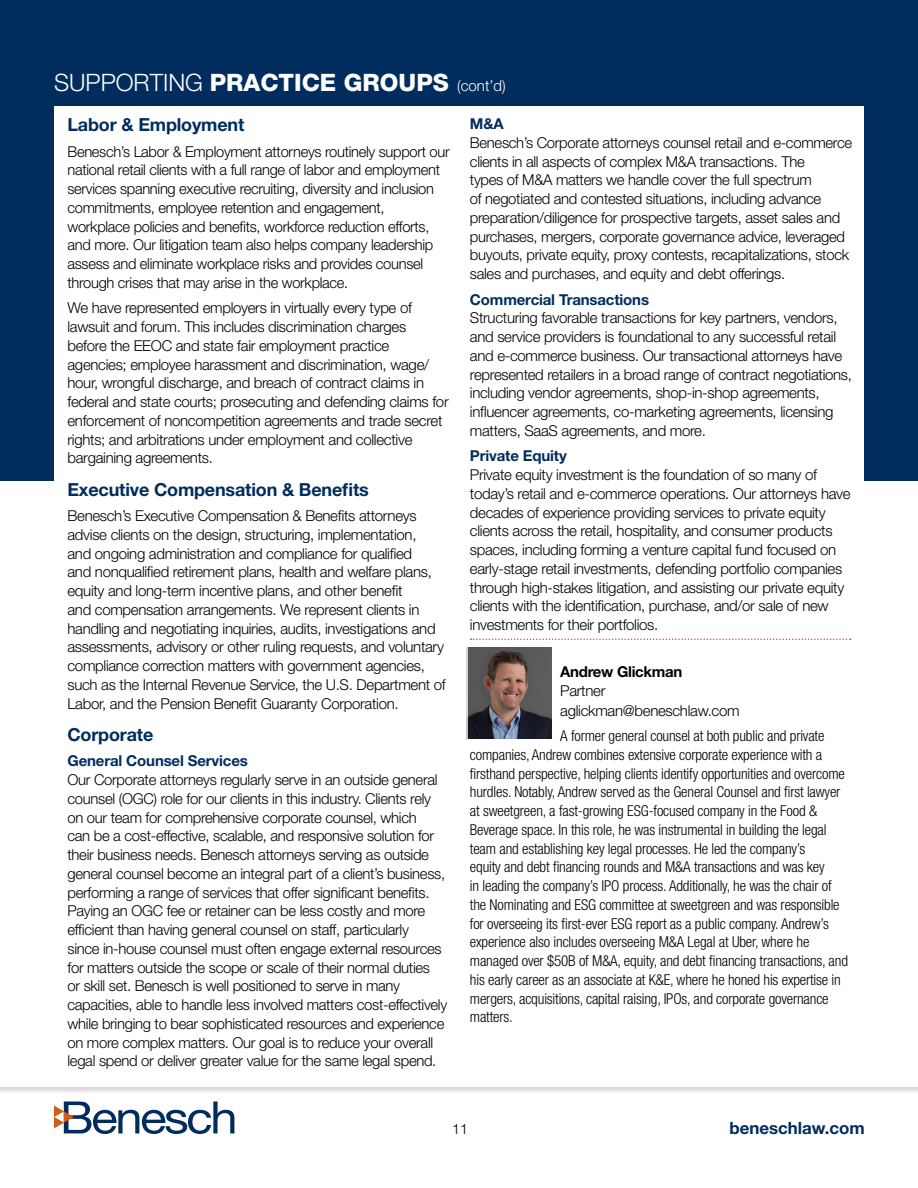
<style>
.page{position:relative;width:918px;height:1188px;background:#fff}
.page>*{position:absolute;margin:0;border:0;box-sizing:border-box;transform-origin:0 0}
.t1{font:800 24px "Helvetica Neue LT Std";color:#fff}
.t2{font:700 18px "Helvetica Neue LT Std";letter-spacing:-.01em;color:#002d5d}
.t3{font:700 16.95px "Helvetica Neue LT Std";color:#002d5d}
.t4{font:300 15px/18.8px "Helvetica Neue LT Std";letter-spacing:-.02em;color:#000}
.t5{font:300 condensed 15px/18.8px "Helvetica Neue LT Std";letter-spacing:-.01em;color:#000}
.t6{font:700 15px "Helvetica Neue LT Std";letter-spacing:-.01em;color:#002d5d}
.t7{font:700 15px "Helvetica Neue LT Std";letter-spacing:-.02em;color:#000}
.t8{font:300 14.25px "Helvetica Neue LT Std";color:#000}
.s1{font-weight:300}
.s2{font-weight:300;font-size:15px}
</style>
<div class="page">
<svg style="left:54px;top:1102px;width:180px;height:32px"></svg>
<div style="left:0;top:0;width:918px;height:481px;background:#002d5d"></div>
<div style="left:54px;top:107px;width:810px;height:939px;background:#fff"></div>
<img style="left:469px;top:648px;width:82px;height:90px">
<div style="left:466px;top:645px;width:88px;height:96px;border:2px solid #fff"></div>
<svg style="left:471px;top:639px;width:380px;height:1px"></svg>
<h1 class="t1" style="left:54px;top:69px;width:453px"><span class="s1">SUPPORTING</span> PRACTICE GROUPS <span class="s2">(cont’d)</span></h1>
<p class="t2" style="left:68px;top:114px;width:178px">Labor &amp; Employment</p>
<p class="t4" style="left:68px;top:142px;width:384px">Benesch’s Labor &amp; Employment attorneys routinely support our national retail clients with a full range of labor and employment services spanning executive recruiting, diversity and inclusion commitments, employee retention and engagement, workplace policies and benefits, workforce reduction efforts, and more. Our litigation team also helps company leadership assess and eliminate workplace risks and provides counsel through crises that may arise in the workplace.</p>
<p class="t4" style="left:68px;top:298px;width:383px">We have represented employers in virtually every type of lawsuit and forum. This includes discrimination charges before the EEOC and state fair employment practice agencies; employee harassment and discrimination, wage/ hour, wrongful discharge, and breach of contract claims in federal and state courts; prosecuting and defending claims for enforcement of noncompetition agreements and trade secret rights; and arbitrations under employment and collective bargaining agreements.</p>
<p class="t2" style="left:68px;top:478px;width:303px">Executive Compensation &amp; Benefits</p>
<p class="t4" style="left:68px;top:506px;width:380px">Benesch’s Executive Compensation &amp; Benefits attorneys advise clients on the design, structuring, implementation,<br>and ongoing administration and compliance for qualified<br>and nonqualified retirement plans, health and welfare plans, equity and long-term incentive plans, and other benefit<br>and compensation arrangements. We represent clients in handling and negotiating inquiries, audits, investigations and assessments, advisory or other ruling requests, and voluntary compliance correction matters with government agencies, such as the Internal Revenue Service, the U.S. Department of Labor, and the Pension Benefit Guaranty Corporation.</p>
<p class="t2" style="left:68px;top:723px;width:87px">Corporate</p>
<p class="t6" style="left:68px;top:752px;width:182px">General Counsel Services</p>
<p class="t4" style="left:68px;top:770px;width:381px">Our Corporate attorneys regularly serve in an outside general counsel (OGC) role for our clients in this industry. Clients rely on our team for comprehensive corporate counsel, which<br>can be a cost-effective, scalable, and responsive solution for their business needs. Benesch attorneys serving as outside general counsel become an integral part of a client’s business, performing a range of services that offer significant benefits.<br>Paying an OGC fee or retainer can be less costly and more efficient than having general counsel on staff, particularly<br>since in-house counsel must often engage external resources for matters outside the scope or scale of their normal duties<br>or skill set. Benesch is well positioned to serve in many capacities, able to handle less involved matters cost-effectively while bringing to bear sophisticated resources and experience on more complex matters. Our goal is to reduce your overall legal spend or deliver greater value for the same legal spend.</p>
<p class="t6" style="left:470px;top:114px;width:35px">M&amp;A</p>
<p class="t4" style="left:470px;top:133px;width:384px">Benesch’s Corporate attorneys counsel retail and e-commerce clients in all aspects of complex M&amp;A transactions. The<br>types of M&amp;A matters we handle cover the full spectrum<br>of negotiated and contested situations, including advance preparation/diligence for prospective targets, asset sales and purchases, mergers, corporate governance advice, leveraged buyouts, private equity, proxy contests, recapitalizations, stock sales and purchases, and equity and debt offerings.</p>
<p class="t6" style="left:470px;top:290px;width:181px">Commercial Transactions</p>
<p class="t4" style="left:470px;top:308px;width:384px">Structuring favorable transactions for key partners, vendors, and service providers is foundational to any successful retail and e-commerce business. Our transactional attorneys have represented retailers in a broad range of contract negotiations, including vendor agreements, shop-in-shop agreements, influencer agreements, co-marketing agreements, licensing matters, SaaS agreements, and more.</p>
<p class="t6" style="left:470px;top:447px;width:98px">Private Equity</p>
<p class="t4" style="left:470px;top:465px;width:382px">Private equity investment is the foundation of so many of today’s retail and e-commerce operations. Our attorneys have decades of experience providing services to private equity clients across the retail, hospitality, and consumer products spaces, including forming a venture capital fund focused on early-stage retail investments, defending portfolio companies through high-stakes litigation, and assisting our private equity clients with the identification, purchase, and/or sale of new investments for their portfolios.</p>
<p class="t7" style="left:560px;top:662px;width:124px">Andrew Glickman</p>
<p class="t4" style="left:560px;top:681px;width:181px;line-height:19.5px">Partner aglickman@beneschlaw.com</p>
<p class="t5" style="left:470px;top:726px;width:380px;text-indent:90px">A former general counsel at both public and private companies, Andrew combines extensive corporate experience with a firsthand perspective, helping clients identify opportunities and overcome hurdles. Notably, Andrew served as the General Counsel and first lawyer at sweetgreen, a fast-growing ESG-focused company in the Food &amp; Beverage space. In this role, he was instrumental in building the legal team and establishing key legal processes. He led the company’s<br>equity and debt financing rounds and M&amp;A transactions and was key<br>in leading the company’s IPO process. Additionally, he was the chair of the Nominating and ESG committee at sweetgreen and was responsible for overseeing its first-ever ESG report as a public company. Andrew’s experience also includes overseeing M&amp;A Legal at Uber, where he managed over $50B of M&amp;A, equity, and debt financing transactions, and his early career as an associate at K&amp;E, where he honed his expertise in mergers, acquisitions, capital raising, IPOs, and corporate governance matters.</p>
<p class="t8" style="left:452px;top:1120px;width:17px">11</p>
<p class="t3" style="left:729px;top:1117px;width:137px">beneschlaw.com</p>
</div>
